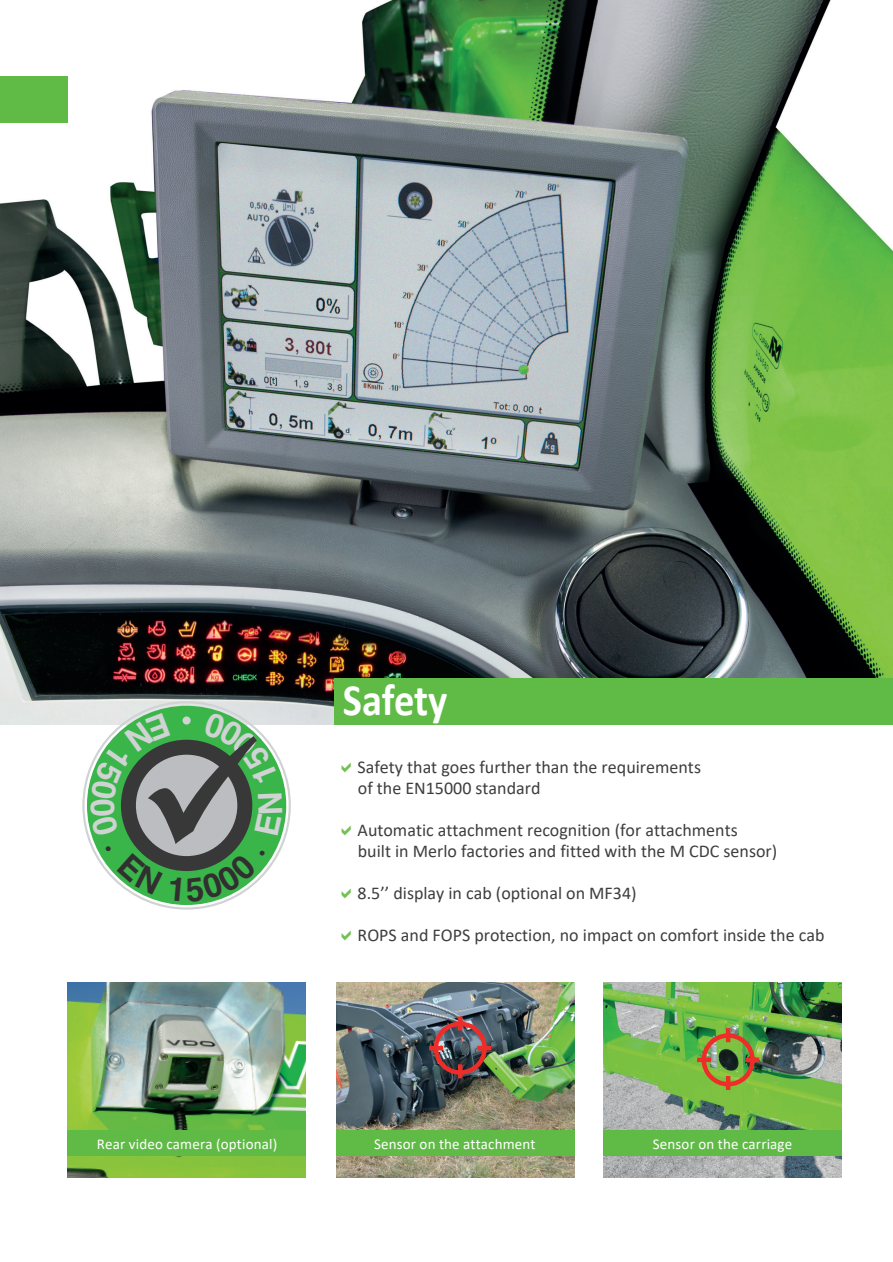
<style>
.page{position:relative;width:893px;height:1262px;background:#fff}
.page>*{position:absolute;margin:0;border:0;box-sizing:border-box;transform-origin:0 0}
.t1{font:700 45px "Calibri";letter-spacing:-.005em;color:#fff;scale:.9 1}
.t2{font:18px/21px "Calibri";color:#3e3e3f}
.Sillabato{font:15px "Calibri";letter-spacing:.01em;color:#fff}
</style>
<div class="page">
<img style="left:0;top:0;width:893px;height:725px">
<div style="left:0;top:76px;width:68px;height:47px;background:#60bb46"></div>
<img style="left:336px;top:982px;width:238px;height:195px">
<div style="left:434px;top:1022px;width:53px;height:53px;border:4px solid #ee2d29;border-radius:50%"></div>
<hr style="left:458px;top:1016px;width:4px;height:14px;background:#ee2d29">
<hr style="left:458px;top:1064px;width:4px;height:14px;background:#ee2d29">
<hr style="left:477px;top:1046px;width:14px;height:4px;background:#ee2d29">
<hr style="left:429px;top:1046px;width:14px;height:4px;background:#ee2d29">
<img style="left:604px;top:982px;width:238px;height:196px">
<div style="left:701px;top:1033px;width:53px;height:53px;border:4px solid #ee2d29;border-radius:50%"></div>
<hr style="left:726px;top:1028px;width:4px;height:14px;background:#ee2d29">
<hr style="left:726px;top:1076px;width:4px;height:14px;background:#ee2d29">
<hr style="left:745px;top:1058px;width:14px;height:4px;background:#ee2d29">
<hr style="left:697px;top:1058px;width:14px;height:4px;background:#ee2d29">
<img style="left:68px;top:982px;width:238px;height:196px">
<div style="left:604px;top:1130px;width:238px;height:26px;background:#60bb46"></div>
<div style="left:336px;top:1130px;width:238px;height:26px;background:#60bb46"></div>
<div style="left:68px;top:1130px;width:238px;height:26px;background:#60bb46"></div>
<div style="left:334px;top:678px;width:559px;height:47px;background:#60bb46"></div>
<svg style="left:90px;top:712px;width:192px;height:190px;background:#6da676"></svg>
<p class="t1" style="left:343px;top:669px;width:117px">Safety</p>
<p class="t2" style="left:357px;top:756px;width:345px">Safety that goes further than the requirements</p>
<p class="t2" style="left:358px;top:777px;width:184px">of the EN15000 standard</p>
<p class="t2" style="left:357px;top:819px;width:421px">Automatic attachment recognition (for attachments<br>built in Merlo factories and fitted with the M CDC sensor)</p>
<p class="t2" style="left:357px;top:882px;width:280px">8.5’’ display in cab (optional on MF34)</p>
<p class="t2" style="left:357px;top:924px;width:468px">ROPS and FOPS protection, no impact on comfort inside the cab</p>
<p class="Sillabato" style="left:97px;top:1133px;width:182px">Rear video camera (optional)</p>
<p class="Sillabato" style="left:374px;top:1133px;width:163px">Sensor on the attachment</p>
<p class="Sillabato" style="left:653px;top:1133px;width:141px">Sensor on the carriage</p>
</div>
